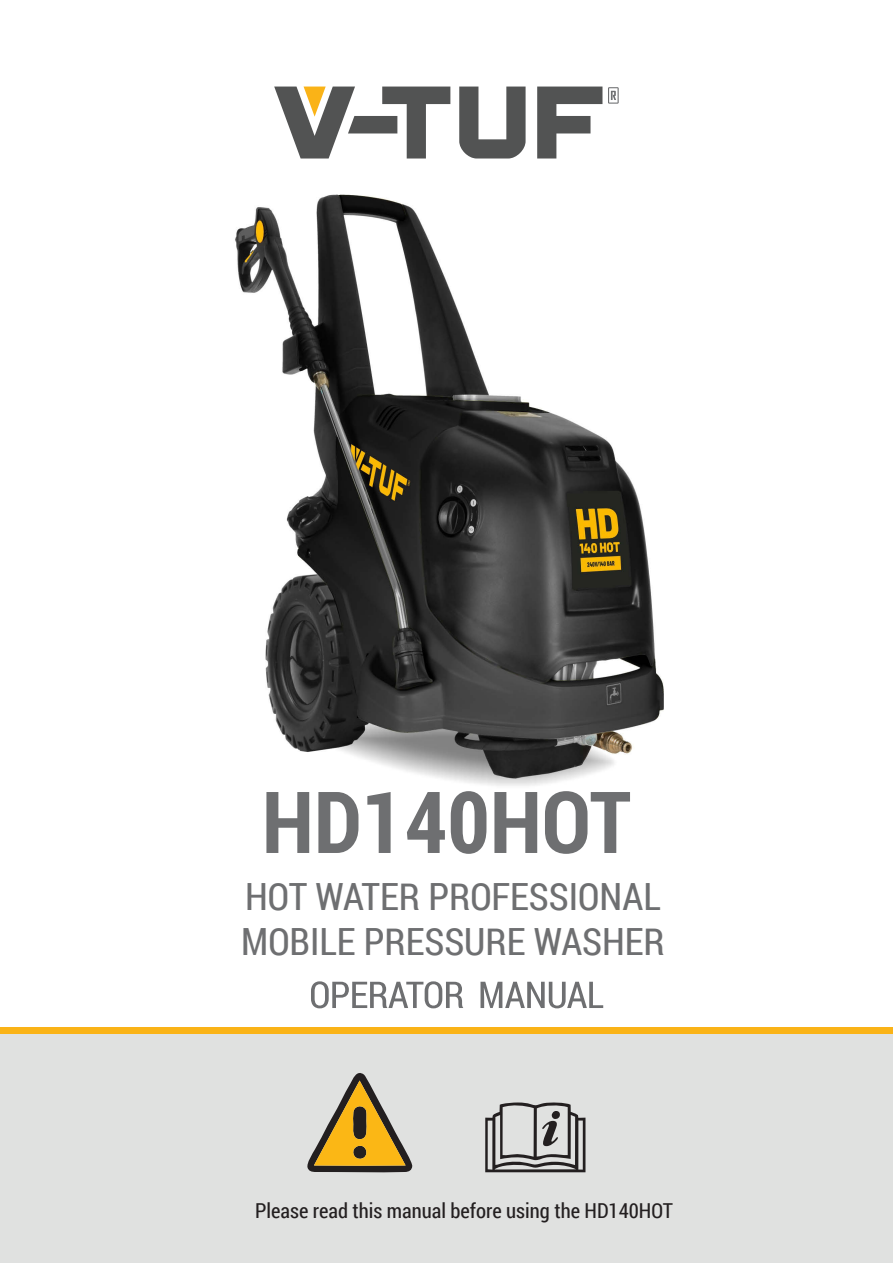
<style>
.page{position:relative;width:893px;height:1263px;background:#fff}
.page>*{position:absolute;margin:0;border:0;box-sizing:border-box;transform-origin:0 0}
.t1{font:700 85.65px "Roboto Condensed";color:#6e6f71}
.t2{font:37.5px/45px "Roboto Condensed";color:#6e6f71}
.t3{font:20.55px "Roboto Condensed";color:#231f20}
</style>
<div class="page">
<img style="left:235px;top:194px;width:429px;height:592px">
<div style="left:0;top:1034px;width:892px;height:229px;background:#e0e1e0"></div>
<div style="left:0;top:1028px;width:892px;height:6px;background:#fab317"></div>
<svg style="left:307px;top:1073px;width:105px;height:100px"></svg>
<svg style="left:485px;top:1102px;width:100px;height:70px"></svg>
<svg style="left:311px;top:981px;width:152px;height:27px"></svg>
<svg style="left:480px;top:982px;width:123px;height:26px"></svg>
<svg style="left:537px;top:87px;width:65px;height:72px"></svg>
<svg style="left:459px;top:87px;width:66px;height:72px"></svg>
<svg style="left:608px;top:87px;width:10px;height:17px"></svg>
<svg style="left:274px;top:87px;width:176px;height:72px"></svg>
<h1 class="t1" style="left:262px;top:762px;width:371px">HD140HOT</h1>
<h2 class="t2" style="left:241px;top:873px;width:425px">HOT WATER PROFESSIONAL<br>MOBILE PRESSURE WASHER</h2>
<p class="t3" style="left:255px;top:1196px;width:419px">Please read this manual before using the HD140HOT</p>
</div>
